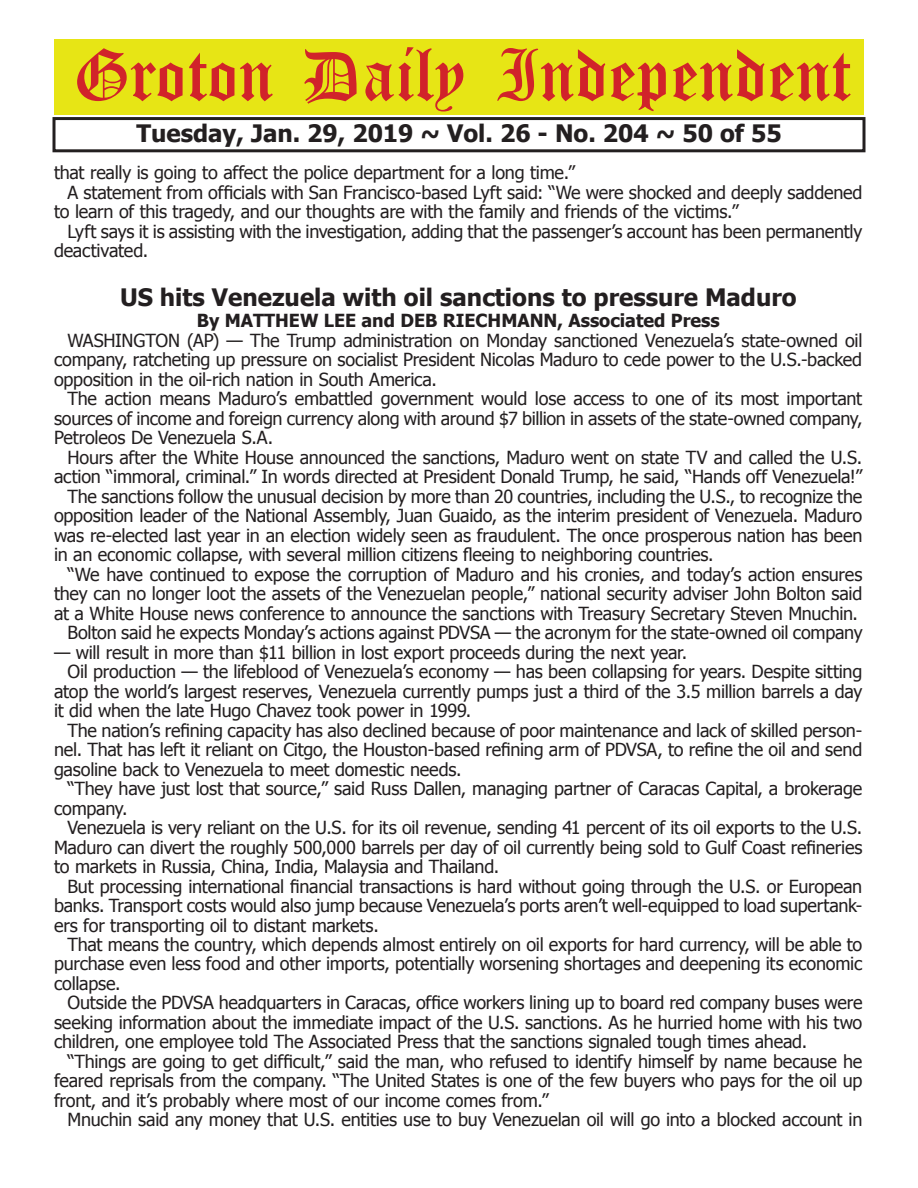
<style>
.page{position:relative;width:918px;height:1188px;background:#fff}
.page>*{position:absolute;margin:0;border:0;box-sizing:border-box;transform-origin:0 0}
.t1{font:54px "Old English Five";color:#d1232a}
.t2{font:700 24px "Tahoma";color:#231f20}
.t3{font:18px/19.5px "Tahoma";letter-spacing:-.01em;color:#231f20;text-align:justify}
.t4{font:700 18px "Tahoma";color:#231f20}
</style>
<div class="page">
<div style="left:52px;top:117px;width:814px;height:35px;border:3px solid #231f20"></div>
<div style="left:54px;top:40px;width:810px;height:75px;background:#e7e515"></div>
<h1 class="t1" style="left:73px;top:50px;width:779px">Groton Daily Independent</h1>
<h2 class="t2" style="left:137px;top:116px;width:647px">Tuesday, Jan. 29, 2019 ~ Vol. 26 - No. 204 ~ 50 of 55</h2>
<p class="t3" style="left:54px;top:162px;width:523px">that really is going to affect the police department for a long time.”</p>
<p class="t3" style="left:68px;top:182px;width:797px">A statement from officials with San Francisco-based Lyft said: “We were shocked and deeply saddened</p>
<p class="t3" style="left:54px;top:201px;width:686px">to learn of this tragedy, and our thoughts are with the family and friends of the victims.”</p>
<p class="t3" style="left:68px;top:221px;width:796px">Lyft says it is assisting with the investigation, adding that the passenger’s account has been permanently</p>
<p class="t3" style="left:54px;top:240px;width:96px">deactivated.</p>
<h2 class="t2" style="left:120px;top:280px;width:678px">US hits Venezuela with oil sanctions to pressure Maduro</h2>
<p class="t4" style="left:197px;top:308px;width:524px">By MATTHEW LEE and DEB RIECHMANN, Associated Press</p>
<p class="t3" style="left:54px;top:330px;width:810px;text-indent:14px">WASHINGTON (AP) — The Trump administration on Monday sanctioned Venezuela’s state-owned oil company, ratcheting up pressure on socialist President Nicolas Maduro to cede power to the U.S.-backed opposition in the oil-rich nation in South America.</p>
<p class="t3" style="left:54px;top:388px;width:810px;text-indent:14px">The action means Maduro’s embattled government would lose access to one of its most important sources of income and foreign currency along with around $7 billion in assets of the state-owned company, Petroleos De Venezuela S.A.</p>
<p class="t3" style="left:68px;top:447px;width:796px">Hours after the White House announced the sanctions, Maduro went on state TV and called the U.S.</p>
<p class="t3" style="left:54px;top:466px;width:810px">action “immoral, criminal.” In words directed at President Donald Trump, he said, “Hands off Venezuela!”</p>
<p class="t3" style="left:68px;top:486px;width:796px">The sanctions follow the unusual decision by more than 20 countries, including the U.S., to recognize the</p>
<p class="t3" style="left:54px;top:505px;width:810px">opposition leader of the National Assembly, Juan Guaido, as the interim president of Venezuela. Maduro</p>
<p class="t3" style="left:54px;top:525px;width:810px">was re-elected last year in an election widely seen as fraudulent. The once prosperous nation has been</p>
<p class="t3" style="left:54px;top:544px;width:661px">in an economic collapse, with several million citizens fleeing to neighboring countries.</p>
<p class="t3" style="left:68px;top:564px;width:796px">“We have continued to expose the corruption of Maduro and his cronies, and today’s action ensures</p>
<p class="t3" style="left:54px;top:583px;width:810px">they can no longer loot the assets of the Venezuelan people,” national security adviser John Bolton said</p>
<p class="t3" style="left:54px;top:602px;width:806px">at a White House news conference to announce the sanctions with Treasury Secretary Steven Mnuchin.</p>
<p class="t3" style="left:68px;top:622px;width:797px">Bolton said he expects Monday’s actions against PDVSA — the acronym for the state-owned oil company</p>
<p class="t3" style="left:54px;top:641px;width:635px">— will result in more than $11 billion in lost export proceeds during the next year.</p>
<p class="t3" style="left:68px;top:661px;width:796px">Oil production — the lifeblood of Venezuela’s economy — has been collapsing for years. Despite sitting</p>
<p class="t3" style="left:54px;top:680px;width:810px">atop the world’s largest reserves, Venezuela currently pumps just a third of the 3.5 million barrels a day</p>
<p class="t3" style="left:54px;top:700px;width:419px">it did when the late Hugo Chavez took power in 1999.</p>
<p class="t3" style="left:68px;top:719px;width:796px">The nation’s refining capacity has also declined because of poor maintenance and lack of skilled person-</p>
<p class="t3" style="left:54px;top:739px;width:810px">nel. That has left it reliant on Citgo, the Houston-based refining arm of PDVSA, to refine the oil and send</p>
<p class="t3" style="left:54px;top:758px;width:409px">gasoline back to Venezuela to meet domestic needs.</p>
<p class="t3" style="left:68px;top:778px;width:796px">“They have just lost that source,” said Russ Dallen, managing partner of Caracas Capital, a brokerage</p>
<p class="t3" style="left:54px;top:797px;width:75px">company.</p>
<p class="t3" style="left:68px;top:817px;width:796px">Venezuela is very reliant on the U.S. for its oil revenue, sending 41 percent of its oil exports to the U.S.</p>
<p class="t3" style="left:54px;top:836px;width:810px">Maduro can divert the roughly 500,000 barrels per day of oil currently being sold to Gulf Coast refineries</p>
<p class="t3" style="left:54px;top:856px;width:447px">to markets in Russia, China, India, Malaysia and Thailand.</p>
<p class="t3" style="left:68px;top:875px;width:796px">But processing international financial transactions is hard without going through the U.S. or European</p>
<p class="t3" style="left:54px;top:895px;width:810px">banks. Transport costs would also jump because Venezuela’s ports aren’t well-equipped to load supertank-</p>
<p class="t3" style="left:54px;top:914px;width:326px">ers for transporting oil to distant markets.</p>
<p class="t3" style="left:68px;top:934px;width:796px">That means the country, which depends almost entirely on oil exports for hard currency, will be able to</p>
<p class="t3" style="left:54px;top:953px;width:810px">purchase even less food and other imports, potentially worsening shortages and deepening its economic</p>
<p class="t3" style="left:54px;top:973px;width:68px">collapse.</p>
<p class="t3" style="left:68px;top:992px;width:797px">Outside the PDVSA headquarters in Caracas, office workers lining up to board red company buses were</p>
<p class="t3" style="left:54px;top:1012px;width:810px">seeking information about the immediate impact of the U.S. sanctions. As he hurried home with his two</p>
<p class="t3" style="left:54px;top:1031px;width:755px">children, one employee told The Associated Press that the sanctions signaled tough times ahead.</p>
<p class="t3" style="left:68px;top:1051px;width:796px">“Things are going to get difficult,” said the man, who refused to identify himself by name because he</p>
<p class="t3" style="left:54px;top:1070px;width:810px">feared reprisals from the company. “The United States is one of the few buyers who pays for the oil up</p>
<p class="t3" style="left:54px;top:1090px;width:496px">front, and it’s probably where most of our income comes from.”</p>
<p class="t3" style="left:68px;top:1109px;width:796px">Mnuchin said any money that U.S. entities use to buy Venezuelan oil will go into a blocked account in</p>
</div>
